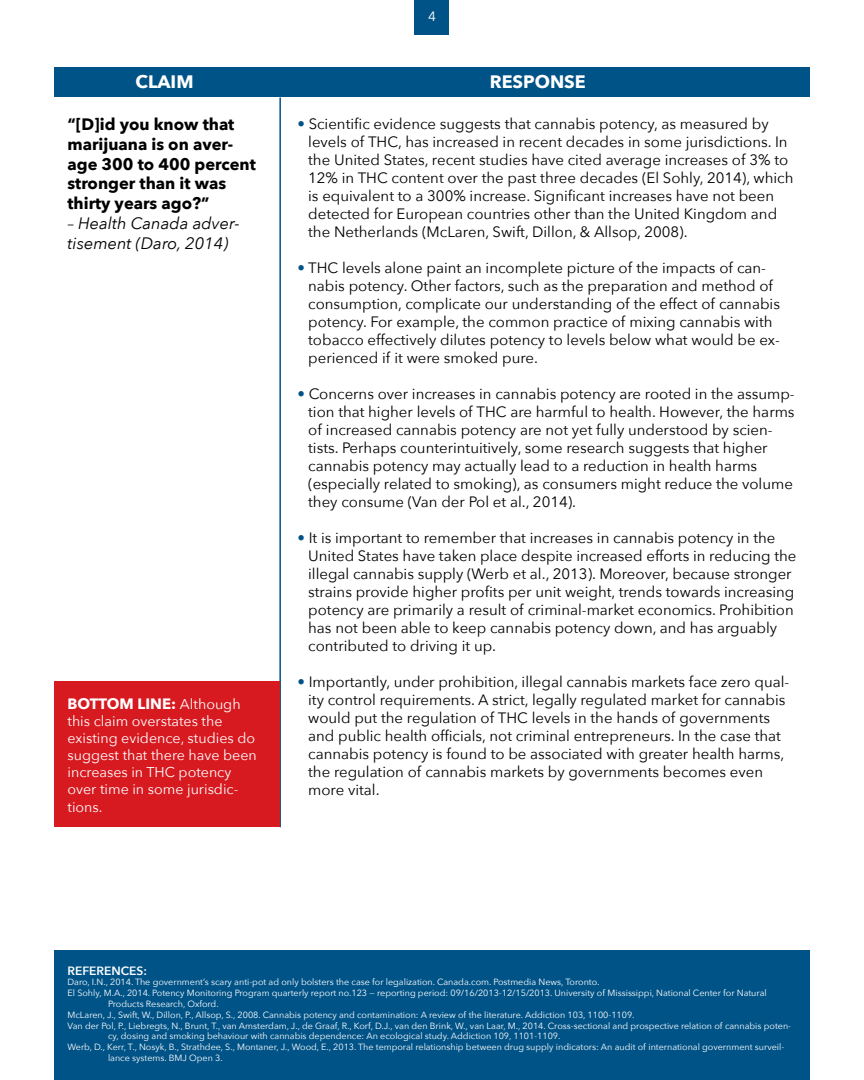
<style>
.page{position:relative;width:864px;height:1080px;background:#fff}
.page>*{position:absolute;margin:0;border:0;box-sizing:border-box;transform-origin:0 0}
.t1{font:700 18px "Avenir Next";color:#fff}
.t2{font:700 16.5px/19.8px "Avenir Next";color:#000}
.t3{font:italic 16.5px/19.8px "Avenir Next";color:#000}
.t4{font:15px/18px "Avenir Next";color:#000}
.t5{font:700 15px "Avenir Next";color:#fff}
.t6{font:14.25px/17.1px "Avenir Next";color:#fff}
.t7{font:13.5px "Avenir Next";color:#fff}
.t8{font:600 12px "Avenir Next";color:#fff}
.t9{font:9px "Avenir Next";color:#fff}
.s1{font-style:normal}
.s2{color:#005387}
.s3{font-weight:400;font-size:14.25px}
</style>
<div class="page">
<div style="left:415px;top:0;width:34px;height:34px;background:#005387"></div>
<div style="left:54px;top:68px;width:756px;height:30px;background:#005387"></div>
<hr style="left:279px;top:98px;width:2px;height:729px;background:#005387">
<div style="left:54px;top:682px;width:225px;height:145px;background:#d71920"></div>
<div style="left:54px;top:950px;width:756px;height:130px;background:#005387"></div>
<p class="t7" style="left:428px;top:5px;width:9px">4</p>
<p class="t1" style="left:136px;top:66px;width:60px">CLAIM</p>
<p class="t1" style="left:490px;top:66px;width:98px">RESPONSE</p>
<p class="t2" style="left:68px;top:114px;width:190px">“[D]id you know that marijuana is on aver&shy;age 300 to 400 percent stronger than it was thirty years ago?”</p>
<p class="t3" style="left:68px;top:213px;width:174px"><span class="s1">–</span> Health Canada adver&shy;tisement (Daro, 2014)</p>
<p class="t4" style="left:308px;top:114px;width:487px;text-indent:-11px"><span class="s2">•</span> Scientific evidence suggests that cannabis potency, as measured by levels of THC, has increased in recent decades in some jurisdictions. In the United States, recent studies have cited average increases of 3% to 12% in THC content over the past three decades (El Sohly, 2014), which is equivalent to a 300% increase. Significant increases have not been detected for European countries other than the United Kingdom and the Netherlands (McLaren, Swift, Dillon, &amp; Allsop, 2008).</p>
<p class="t4" style="left:308px;top:258px;width:473px;text-indent:-11px"><span class="s2">•</span> THC levels alone paint an incomplete picture of the impacts of can&shy;nabis potency. Other factors, such as the preparation and method of consumption, complicate our understanding of the effect of cannabis potency. For example, the common practice of mixing cannabis with tobacco effectively dilutes potency to levels below what would be ex&shy;perienced if it were smoked pure.</p>
<p class="t4" style="left:308px;top:384px;width:488px;text-indent:-11px"><span class="s2">•</span> Concerns over increases in cannabis potency are rooted in the assump&shy;tion that higher levels of THC are harmful to health. However, the harms of increased cannabis potency are not yet fully understood by scien&shy;tists. Perhaps counterintuitively, some research suggests that higher cannabis potency may actually lead to a reduction in health harms (especially related to smoking), as consumers might reduce the volume they consume (Van der Pol et al., 2014).</p>
<p class="t4" style="left:308px;top:528px;width:490px;text-indent:-11px"><span class="s2">•</span> It is important to remember that increases in cannabis potency in the United States have taken place despite increased efforts in reducing the illegal cannabis supply (Werb et al., 2013). Moreover, because stronger strains provide higher profits per unit weight, trends towards increasing potency are primarily a result of criminal-market economics. Prohibition has not been able to keep cannabis potency down, and has arguably contributed to driving it up.</p>
<p class="t4" style="left:308px;top:672px;width:483px;text-indent:-11px"><span class="s2">•</span> Importantly, under prohibition, illegal cannabis markets face zero qual&shy;ity control requirements. A strict, legally regulated market for cannabis would put the regulation of THC levels in the hands of governments and public health officials, not criminal entrepreneurs. In the case that cannabis potency is found to be associated with greater health harms, the regulation of cannabis markets by governments becomes even more vital.</p>
<p class="t5" style="left:68px;top:691px;width:175px">BOTTOM LINE: <span class="s3">Although</span></p>
<p class="t6" style="left:68px;top:712px;width:191px">this claim overstates the existing evidence, studies do suggest that there have been increases in THC potency over time in some jurisdic&shy;tions.</p>
<p class="t8" style="left:68px;top:960px;width:81px">REFERENCES:</p>
<p class="t9" style="left:68px;top:975px;width:534px">Daro, I.N., 2014. The government’s scary anti-pot ad only bolsters the case for legalization. Canada.com. Postmedia News, Toronto.</p>
<p class="t9" style="left:68px;top:985px;width:701px">El Sohly, M.A., 2014. Potency Monitoring Program quarterly report no.123 — reporting period: 09/16/2013-12/15/2013. University of Mississippi, National Center for Natural</p>
<p class="t9" style="left:108px;top:996px;width:112px">Products Research, Oxford.</p>
<p class="t9" style="left:68px;top:1007px;width:569px">McLaren, J., Swift, W., Dillon, P., Allsop, S., 2008. Cannabis potency and contamination: A review of the literature. Addiction 103, 1100-1109.</p>
<p class="t9" style="left:68px;top:1018px;width:725px">Van der Pol, P., Liebregts, N., Brunt, T., van Amsterdam, J., de Graaf, R., Korf, D.J., van den Brink, W., van Laar, M., 2014. Cross-sectional and prospective relation of cannabis poten-</p>
<p class="t9" style="left:108px;top:1029px;width:454px">cy, dosing and smoking behaviour with cannabis dependence: An ecological study. Addiction 109, 1101-1109.</p>
<p class="t9" style="left:68px;top:1039px;width:718px">Werb, D., Kerr, T., Nosyk, B., Strathdee, S., Montaner, J., Wood, E., 2013. The temporal relationship between drug supply indicators: An audit of international government surveil-</p>
<p class="t9" style="left:108px;top:1050px;width:116px">lance systems. BMJ Open 3.</p>
</div>
